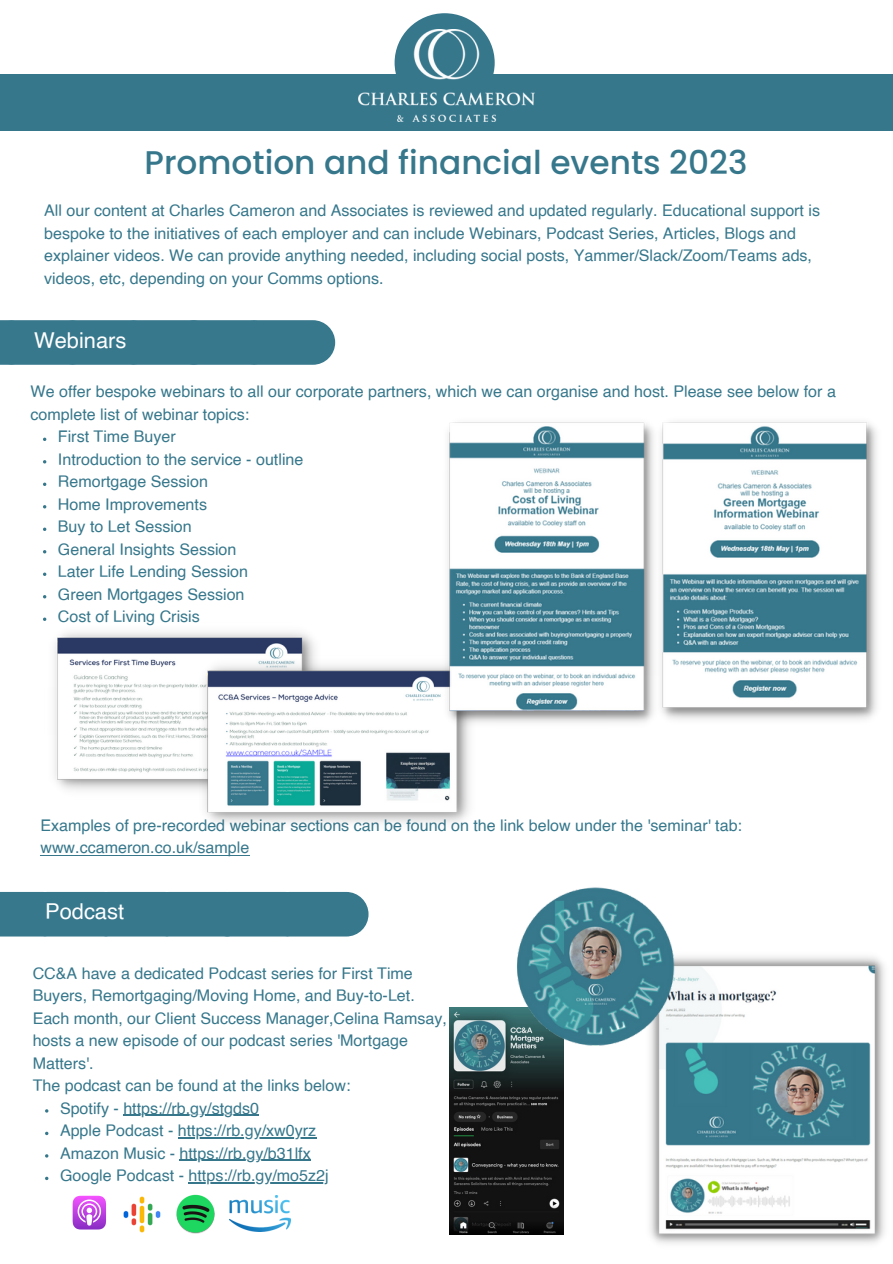
<style>
.page{position:relative;width:893px;height:1264px;background:#fff}
.page>*{position:absolute;margin:0;border:0;box-sizing:border-box;transform-origin:0 0}
.t1{font:500 32.7px "Poppins";color:#36778c}
.t2{font:21.9px "Helvetica";color:#fff}
.t3{font:16.05px/22.5px "Helvetica";color:#36778c}
</style>
<div class="page">
<div style="left:394px;top:13px;width:100px;height:99px;background:#36778c;border-radius:50%"></div>
<div style="left:0;top:75px;width:892px;height:56px;background:#36778c"></div>
<img style="left:359px;top:29px;width:175px;height:92px">
<div style="left:0;top:320px;width:70px;height:45px;background:#37788d"></div>
<div style="left:52px;top:320px;width:101px;height:45px;background:#37788d;border-radius:22px"></div>
<div style="left:114px;top:320px;width:101px;height:45px;background:#37788d;border-radius:22px"></div>
<div style="left:173px;top:320px;width:101px;height:45px;background:#37788d;border-radius:22px"></div>
<div style="left:234px;top:320px;width:101px;height:45px;background:#37788d;border-radius:22px"></div>
<svg style="left:0;top:892px;width:42px;height:44px"></svg>
<div style="left:25px;top:892px;width:101px;height:44px;background:#37788d;border-radius:22px"></div>
<div style="left:86px;top:892px;width:101px;height:44px;background:#37788d;border-radius:22px"></div>
<div style="left:147px;top:892px;width:101px;height:44px;background:#37788d;border-radius:22px"></div>
<div style="left:206px;top:892px;width:101px;height:44px;background:#37788d;border-radius:22px"></div>
<div style="left:267px;top:892px;width:101px;height:44px;background:#37788d;border-radius:22px"></div>
<svg style="left:43px;top:482px;width:3px;height:4px"></svg>
<svg style="left:43px;top:527px;width:3px;height:4px"></svg>
<svg style="left:43px;top:572px;width:3px;height:4px"></svg>
<svg style="left:43px;top:617px;width:3px;height:4px"></svg>
<img style="left:661px;top:422px;width:216px;height:298px">
<svg style="left:73px;top:1195px;width:33px;height:34px"></svg>
<img style="left:123px;top:1196px;width:38px;height:37px">
<img style="left:176px;top:1194px;width:39px;height:40px">
<img style="left:230px;top:1195px;width:60px;height:36px">
<img style="left:650px;top:956px;width:235px;height:288px">
<img style="left:449px;top:1007px;width:114px;height:227px">
<img style="left:515px;top:887px;width:172px;height:167px">
<img style="left:54px;top:632px;width:261px;height:158px">
<hr style="left:123px;top:1114px;width:136px;height:1px;background:#36778c">
<hr style="left:178px;top:1137px;width:138px;height:1px;background:#36778c">
<hr style="left:179px;top:1159px;width:132px;height:1px;background:#36778c">
<hr style="left:188px;top:1182px;width:141px;height:1px;background:#36778c">
<img style="left:197px;top:656px;width:273px;height:167px">
<img style="left:440px;top:422px;width:214px;height:307px">
<hr style="left:40px;top:855px;width:209px;height:1px;background:#36778c">
<h1 class="t1" style="left:144px;top:140px;width:604px">Promotion and financial events 2023</h1>
<p class="t3" style="left:44px;top:200px;width:777px">All our content at Charles Cameron and Associates is reviewed and updated regularly. Educational support is bespoke to the initiatives of each employer and can include Webinars, Podcast Series, Articles, Blogs and explainer videos. We can provide anything needed, including social posts, Yammer/Slack/Zoom/Teams ads, videos, etc, depending on your Comms options.</p>
<h2 class="t2" style="left:34px;top:331px;width:94px">Webinars</h2>
<p class="t3" style="left:31px;top:381px;width:806px">We offer bespoke webinars to all our corporate partners, which we can organise and host. Please see below for a complete list of webinar topics:</p>
<p class="t3" style="left:58px;top:426px;width:247px">First Time Buyer<br>Introduction to the service - outline<br>Remortgage Session<br>Home Improvements<br>Buy to Let Session<br>General Insights Session<br>Later Life Lending Session<br>Green Mortgages Session<br>Cost of Living Crisis</p>
<p class="t3" style="left:40px;top:815px;width:703px">Examples of pre-recorded webinar sections can be found on the link below under the 'seminar' tab: www.ccameron.co.uk/sample</p>
<h2 class="t2" style="left:45px;top:902px;width:80px">Podcast</h2>
<p class="t3" style="left:33px;top:963px;width:416px">CC&amp;A have a dedicated Podcast series for First Time Buyers, Remortgaging/Moving Home, and Buy-to-Let.<br>Each month, our Client Success Manager,Celina Ramsay, hosts a new episode of our podcast series 'Mortgage Matters'.<br>The podcast can be found at the links below:</p>
<p class="t3" style="left:60px;top:1098px;width:270px">Spotify - https://rb.gy/stgds0<br>Apple Podcast - https://rb.gy/xw0yrz Amazon Music - https://rb.gy/b31lfx Google Podcast - https://rb.gy/mo5z2j</p>
</div>
